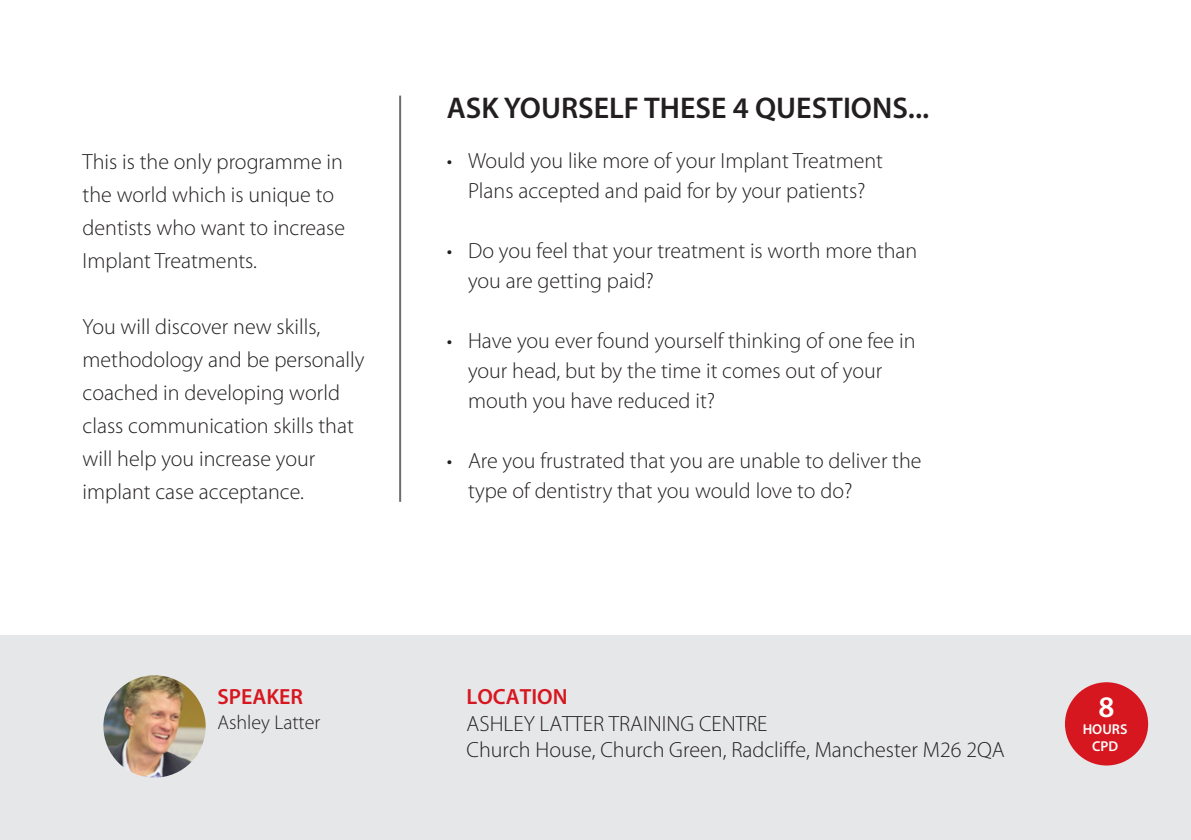
<style>
.page{position:relative;width:1191px;height:840px;background:#fff}
.page>*{position:absolute;margin:0;border:0;box-sizing:border-box;transform-origin:0 0}
.t1{font:600 30px "Myriad Pro";color:#231f20}
.t2{font:600 29.8px "Myriad Pro";color:#fff}
.t3{font:300 22px/33px "Myriad Pro";color:#231f20}
.t4{font:600 22px "Myriad Pro";color:#d7171f}
.t5{font:300 20px "Myriad Pro";color:#231f20}
.t6{font:600 14.2px/17.2px "Myriad Pro";color:#fff;text-align:center}
</style>
<div class="page">
<hr style="left:399px;top:95px;width:2px;height:406px;background:#6c6d70">
<div style="left:0;top:634px;width:1191px;height:205px;background:#e6e7e9"></div>
<img style="left:103px;top:674px;width:103px;height:103px;border-radius:51px">
<div style="left:1065px;top:681px;width:83px;height:84px;background:#d7171f;border-radius:50%"></div>
<p class="t3" style="left:83px;top:145px;width:264px">This is the only programme in the world which is unique to dentists who want to increase<br>Implant Treatments.</p>
<p class="t3" style="left:83px;top:310px;width:283px">You will discover new skills, methodology and be personally coached in developing world class communication skills that will help you increase your implant case acceptance.</p>
<h1 class="t1" style="left:447px;top:88px;width:484px">ASK YOURSELF THESE 4 QUESTIONS...</h1>
<p class="t3" style="left:447px;top:145px;width:438px;line-height:30px;text-align:center">• Would you like more of your Implant Treatment<br>Plans accepted and paid for by your patients?</p>
<p class="t3" style="left:468px;top:235px;width:451px;line-height:30px;text-indent:-21px">• Do you feel that your treatment is worth more than you are getting paid?</p>
<p class="t3" style="left:468px;top:325px;width:449px;line-height:30px;text-indent:-21px">• Have you ever found yourself thinking of one fee in your head, but by the time it comes out of your mouth you have reduced it?</p>
<p class="t3" style="left:468px;top:445px;width:455px;line-height:30px;text-indent:-21px">• Are you frustrated that you are unable to deliver the type of dentistry that you would love to do?</p>
<p class="t4" style="left:217px;top:682px;width:87px">SPEAKER</p>
<p class="t4" style="left:466px;top:682px;width:102px">LOCATION</p>
<p class="t3" style="left:466px;top:710px;width:539px;line-height:26.4px">ASHLEY LATTER TRAINING CENTRE<br>Church House, Church Green, Radcliffe, Manchester M26 2QA</p>
<p class="t5" style="left:217px;top:710px;width:104px">Ashley Latter</p>
<h2 class="t2" style="left:1098px;top:687px;width:18px">8</h2>
<p class="t6" style="left:1082px;top:720px;width:46px">HOURS<br>CPD</p>
</div>
